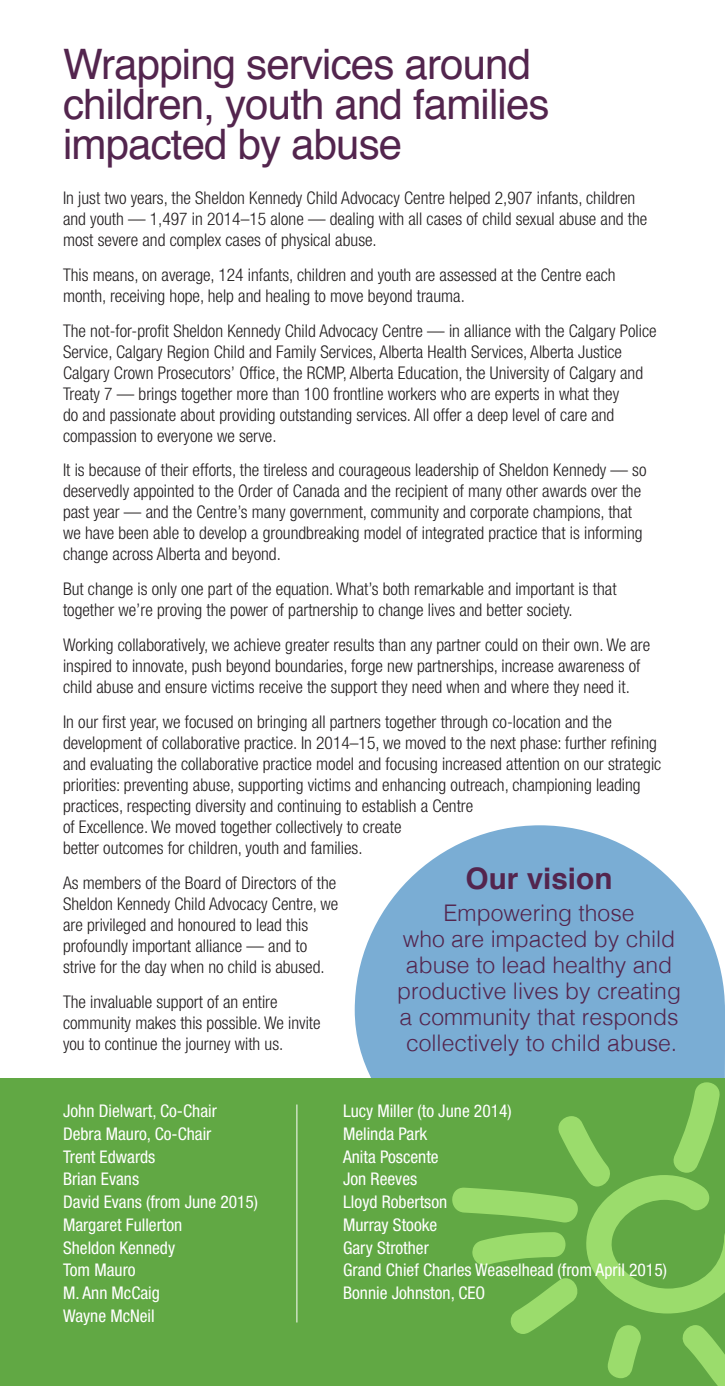
<style>
.page{position:relative;width:725px;height:1386px;background:#fff}
.page>*{position:absolute;margin:0;border:0;box-sizing:border-box;transform-origin:0 0}
.t1{font:42px/40.2px "Helvetica";letter-spacing:-.02em;color:#53254e}
.t2{font:700 29.75px "Helvetica";color:#53254e}
.t3{font:300 22.93px/25.9px "Helvetica";color:#53254e;text-align:center}
.t4{font:300 condensed 17.5px/21px "Helvetica Neue";color:#231f20}
.t5{font:condensed 17.5px/22.8px "Helvetica Neue";color:#fff}
</style>
<div class="page">
<svg style="left:354px;top:825px;width:370px;height:254px;fill:#7aadd4"></svg>
<div style="left:0;top:1079px;width:724px;height:307px;background:#61a844"></div>
<hr style="left:296px;top:1105px;width:1px;height:217px;background:#fff">
<svg style="left:452px;top:1082px;width:272px;height:304px"></svg>
<h1 class="t1" style="left:63px;top:45px;width:488px">Wrapping services around children, youth and families impacted by abuse</h1>
<p class="t4" style="left:63px;top:187px;width:585px">In just two years, the Sheldon Kennedy Child Advocacy Centre helped 2,907 infants, children and youth — 1,497 in 2014–15 alone — dealing with all cases of child sexual abuse and the most severe and complex cases of physical abuse.</p>
<p class="t4" style="left:63px;top:264px;width:554px">This means, on average, 124 infants, children and youth are assessed at the Centre each month, receiving hope, help and healing to move beyond trauma.</p>
<p class="t4" style="left:63px;top:320px;width:595px">The not-for-profit Sheldon Kennedy Child Advocacy Centre — in alliance with the Calgary Police Service, Calgary Region Child and Family Services, Alberta Health Services, Alberta Justice Calgary Crown Prosecutors’ Office, the RCMP, Alberta Education, the University of Calgary and Treaty 7 — brings together more than 100 frontline workers who are experts in what they<br>do and passionate about providing outstanding services. All offer a deep level of care and compassion to everyone we serve.</p>
<p class="t4" style="left:63px;top:460px;width:585px">It is because of their efforts, the tireless and courageous leadership of Sheldon Kennedy — so deservedly appointed to the Order of Canada and the recipient of many other awards over the past year — and the Centre’s many government, community and corporate champions, that we have been able to develop a groundbreaking model of integrated practice that is informing change across Alberta and beyond.</p>
<p class="t4" style="left:63px;top:578px;width:555px">But change is only one part of the equation. What’s both remarkable and important is that together we’re proving the power of partnership to change lives and better society.</p>
<p class="t4" style="left:63px;top:634px;width:588px">Working collaboratively, we achieve greater results than any partner could on their own. We are inspired to innovate, push beyond boundaries, forge new partnerships, increase awareness of child abuse and ensure victims receive the support they need when and where they need it.</p>
<p class="t4" style="left:63px;top:711px;width:599px">In our first year, we focused on bringing all partners together through co-location and the development of collaborative practice. In 2014–15, we moved to the next phase: further refining and evaluating the collaborative practice model and focusing increased attention on our strategic priorities: preventing abuse, supporting victims and enhancing outreach, championing leading practices, respecting diversity and continuing to establish a Centre<br>of Excellence. We moved together collectively to create<br>better outcomes for children, youth and families.</p>
<p class="t4" style="left:63px;top:872px;width:277px">As members of the Board of Directors of the Sheldon Kennedy Child Advocacy Centre, we are privileged and honoured to lead this profoundly important alliance — and to strive for the day when no child is abused.</p>
<p class="t4" style="left:63px;top:991px;width:259px">The invaluable support of an entire community makes this possible. We invite you to continue the journey with us.</p>
<h2 class="t2" style="left:465px;top:854px;width:148px">Our vision</h2>
<h3 class="t3" style="left:397px;top:898px;width:285px">Empowering those<br>who are impacted by child abuse to lead healthy and productive lives by creating a community that responds collectively to child abuse.</h3>
<p class="t5" style="left:63px;top:1099px;width:197px">John Dielwart, Co-Chair<br>Debra Mauro, Co-Chair<br>Trent Edwards<br>Brian Evans<br>David Evans (from June 2015)<br>Margaret Fullerton<br>Sheldon Kennedy<br>Tom Mauro<br>M. Ann McCaig<br>Wayne McNeil</p>
<p class="t5" style="left:343px;top:1099px;width:325px">Lucy Miller (to June 2014)<br>Melinda Park<br>Anita Poscente<br>Jon Reeves<br>Lloyd Robertson<br>Murray Stooke<br>Gary Strother<br>Grand Chief Charles Weaselhead (from April 2015)<br>Bonnie Johnston, CEO</p>
</div>
